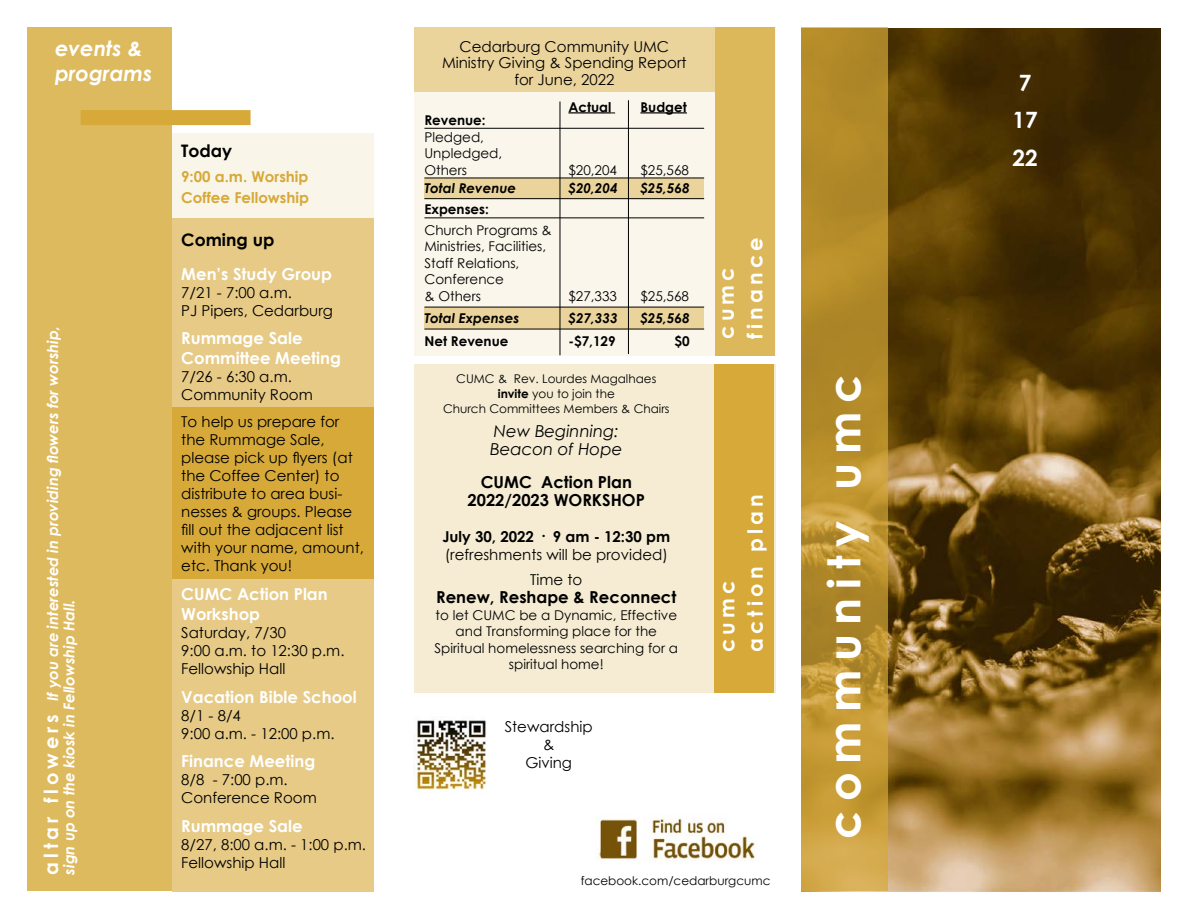
<style>
.page{position:relative;width:1188px;height:918px;background:#fff}
.page>*{position:absolute;margin:0;border:0;box-sizing:border-box;transform-origin:0 0}
.t1{font:700 45px "Century Gothic";letter-spacing:.2em;color:#fff}
.t2{font:700 22.5px "Century Gothic";color:#fff}
.t3{font:700 21px "Century Gothic";letter-spacing:.2em;color:#fff}
.t4{font:italic 700 21px "Century Gothic";color:#fff}
.t5{font:700 17.25px "Century Gothic";color:#000}
.t6{font:700 16.5px/19.8px "Century Gothic";color:#fff}
.t7{font:700 16.5px/18px "Century Gothic";color:#000;text-align:center}
.t8{font:italic 16.5px/18px "Century Gothic";color:#000}
.t9{font:15px/18px "Century Gothic";color:#000}
.t10{font:italic 700 15px/16.5px "Century Gothic";color:#fff}
.t11{font:700 15px "Century Gothic";color:#d6a938}
.t12{font:13.5px/16.5px "Century Gothic";color:#000}
.t13{font:italic 700 13.5px "Century Gothic";color:#000}
.t14{font:700 13.5px "Century Gothic";color:#000}
.t15{font:12px/15px "Century Gothic";color:#000;text-align:center}
.s1{font-style:normal;font-size:19.5px}
.s2{font-weight:700}
.s3{font-weight:700;font-size:16.5px}
</style>
<div class="page">
<img style="left:801px;top:28px;width:360px;height:864px">
<svg style="left:801px;top:27px;width:87px;height:864px"></svg>
<svg style="left:172px;top:218px;width:202px;height:674px;fill:#e6ca86"></svg>
<div style="left:172px;top:133px;width:202px;height:85px;background:#faf5e9"></div>
<div style="left:27px;top:27px;width:145px;height:864px;background:#deba5f"></div>
<div style="left:81px;top:110px;width:170px;height:15px;background:#d6a938"></div>
<div style="left:414px;top:364px;width:361px;height:329px;background:#f5ecd3"></div>
<div style="left:714px;top:364px;width:60px;height:329px;background:#d6a938"></div>
<div style="left:414px;top:27px;width:361px;height:328px;background:#faf6eb"></div>
<div style="left:715px;top:27px;width:60px;height:328px;background:#ddb85b"></div>
<div style="left:414px;top:27px;width:301px;height:64px;background:#ead49c"></div>
<div style="left:424px;top:178px;width:280px;height:20px;background:#ead49c"></div>
<div style="left:424px;top:307px;width:280px;height:22px;background:#ead49c"></div>
<hr style="left:568px;top:112px;width:43px;height:1px;background:#000">
<hr style="left:640px;top:112px;width:47px;height:1px;background:#000">
<hr style="left:424px;top:128px;width:280px;height:1px;background:#000">
<hr style="left:424px;top:178px;width:280px;height:1px;background:#000">
<hr style="left:424px;top:198px;width:280px;height:1px;background:#000">
<hr style="left:424px;top:218px;width:280px;height:1px;background:#000">
<hr style="left:424px;top:307px;width:280px;height:1px;background:#000">
<hr style="left:424px;top:329px;width:280px;height:1px;background:#000">
<hr style="left:560px;top:102px;width:1px;height:253px;background:#000">
<hr style="left:628px;top:100px;width:1px;height:254px;background:#000">
<img style="left:414px;top:720px;width:72px;height:70px">
<img style="left:598px;top:815px;width:159px;height:46px">
<p class="t4" style="left:55px;top:33px;width:88px">events &amp;</p>
<p class="t4" style="left:55px;top:58px;width:99px">programs</p>
<p class="t10" style="left:44px;top:875px;width:551px;rotate:-90deg"><span class="s1">a l t a r f l o w e r s</span> If you are interested in providing flowers for worship, sign up on the kiosk in Fellowship Hall.</p>
<p class="t5" style="left:181px;top:137px;width:53px">Today</p>
<p class="t11" style="left:181px;top:165px;width:129px">9:00 a.m. Worship</p>
<p class="t11" style="left:181px;top:186px;width:129px">Coffee Fellowship</p>
<p class="t5" style="left:181px;top:227px;width:95px">Coming up</p>
<p class="t6" style="left:181px;top:263px;width:152px">Men’s Study Group</p>
<p class="t9" style="left:181px;top:283px;width:112px">7/21 - 7:00 a.m.</p>
<p class="t9" style="left:181px;top:301px;width:153px">PJ Pipers, Cedarburg</p>
<p class="t6" style="left:181px;top:328px;width:161px">Rummage Sale<br>Committee Meeting</p>
<p class="t9" style="left:181px;top:368px;width:112px">7/26 - 6:30 a.m.</p>
<p class="t9" style="left:181px;top:386px;width:133px">Community Room</p>
<p class="t9" style="left:181px;top:413px;width:160px">To help us prepare for</p>
<p class="t9" style="left:181px;top:431px;width:173px">the Rummage Sale, please pick up flyers (at the Coffee Center) to</p>
<p class="t9" style="left:181px;top:485px;width:184px">distribute to area busi&shy;nesses &amp; groups. Please fill out the adjacent list with your name, amount, etc. Thank you!</p>
<p class="t6" style="left:181px;top:583px;width:148px">CUMC Action Plan</p>
<p class="t6" style="left:181px;top:603px;width:80px">Workshop</p>
<p class="t9" style="left:181px;top:623px;width:106px">Saturday, 7/30</p>
<p class="t9" style="left:181px;top:641px;width:165px">9:00 a.m. to 12:30 p.m.</p>
<p class="t9" style="left:181px;top:659px;width:106px">Fellowship Hall</p>
<p class="t6" style="left:181px;top:686px;width:177px">Vacation Bible School</p>
<p class="t9" style="left:181px;top:706px;width:61px">8/1 - 8/4</p>
<p class="t9" style="left:181px;top:724px;width:155px">9:00 a.m. - 12:00 p.m.</p>
<p class="t6" style="left:181px;top:751px;width:135px">Finance Meeting</p>
<p class="t9" style="left:181px;top:771px;width:108px">8/8 - 7:00 p.m.</p>
<p class="t9" style="left:181px;top:789px;width:137px">Conference Room</p>
<p class="t6" style="left:181px;top:816px;width:123px">Rummage Sale</p>
<p class="t9" style="left:181px;top:836px;width:186px">8/27, 8:00 a.m. - 1:00 p.m.</p>
<p class="t9" style="left:181px;top:854px;width:106px">Fellowship Hall</p>
<p class="t9" style="left:442px;top:38px;width:246px;line-height:16.5px;text-align:center">Cedarburg Community UMC<br>Ministry Giving &amp; Spending Report for June, 2022</p>
<p class="t14" style="left:568px;top:96px;width:44px">Actual</p>
<p class="t14" style="left:640px;top:96px;width:48px">Budget</p>
<p class="t14" style="left:424px;top:110px;width:63px">Revenue:</p>
<p class="t12" style="left:424px;top:128px;width:61px">Pledged,</p>
<p class="t12" style="left:424px;top:145px;width:79px">Unpledged,<br>Others</p>
<p class="t12" style="left:568px;top:161px;width:50px">$20,204</p>
<p class="t12" style="left:640px;top:161px;width:50px">$25,568</p>
<p class="t13" style="left:424px;top:177px;width:93px">Total Revenue</p>
<p class="t13" style="left:568px;top:177px;width:51px">$20,204</p>
<p class="t13" style="left:640px;top:177px;width:51px">$25,568</p>
<p class="t14" style="left:424px;top:198px;width:66px">Expenses:</p>
<p class="t12" style="left:424px;top:221px;width:129px">Church Programs &amp;<br>Ministries, Facilities,<br>Staff Relations,<br>Conference<br>&amp; Others</p>
<p class="t12" style="left:568px;top:287px;width:50px">$27,333</p>
<p class="t12" style="left:640px;top:287px;width:50px">$25,568</p>
<p class="t13" style="left:424px;top:308px;width:97px">Total Expenses</p>
<p class="t13" style="left:568px;top:308px;width:51px">$27,333</p>
<p class="t13" style="left:640px;top:308px;width:51px">$25,568</p>
<p class="t14" style="left:424px;top:330px;width:85px">Net Revenue</p>
<p class="t14" style="left:568px;top:330px;width:49px">-$7,129</p>
<p class="t14" style="left:674px;top:330px;width:17px">$0</p>
<p class="t15" style="left:443px;top:371px;width:228px">CUMC &amp; Rev. Lourdes Magalhaes <span class="s2">invite</span> you to join the<br>Church Committees Members &amp; Chairs</p>
<p class="t8" style="left:490px;top:421px;width:134px">New Beginning:<br>Beacon of Hope</p>
<p class="t7" style="left:468px;top:472px;width:179px">CUMC Action Plan<br>2022/2023 WORKSHOP</p>
<p class="t9" style="left:442px;top:527px;width:229px"><span class="s2">July 30, 2022</span> <span class="s3">·</span> <span class="s2">9 am - 12:30 pm </span>(refreshments will be provided)</p>
<p class="t9" style="left:530px;top:571px;width:54px">Time to</p>
<p class="t7" style="left:436px;top:587px;width:242px">Renew, Reshape &amp; Reconnect</p>
<p class="t12" style="left:434px;top:606px;width:245px;text-align:center">to let CUMC be a Dynamic, Effective and Transforming place for the<br>Spiritual homelessness searching for a spiritual home!</p>
<p class="t9" style="left:505px;top:717px;width:90px">Stewardship</p>
<p class="t9" style="left:543px;top:735px;width:13px">&amp;</p>
<p class="t9" style="left:525px;top:753px;width:48px">Giving</p>
<p class="t3" style="left:710px;top:339px;width:73px;rotate:-90deg">cumc</p>
<p class="t3" style="left:739px;top:339px;width:104px;rotate:-90deg">finance</p>
<p class="t3" style="left:711px;top:652px;width:73px;rotate:-90deg">cumc</p>
<p class="t3" style="left:739px;top:652px;width:159px;rotate:-90deg">action plan</p>
<p class="t15" style="left:581px;top:873px;width:191px">facebook.com/cedarburgcumc</p>
<p class="t1" style="left:810px;top:839px;width:467px;rotate:-90deg">community umc</p>
<p class="t2" style="left:1019px;top:65px;width:14px">7</p>
<p class="t2" style="left:1013px;top:103px;width:27px">17</p>
<p class="t2" style="left:1013px;top:140px;width:27px">22</p>
</div>
